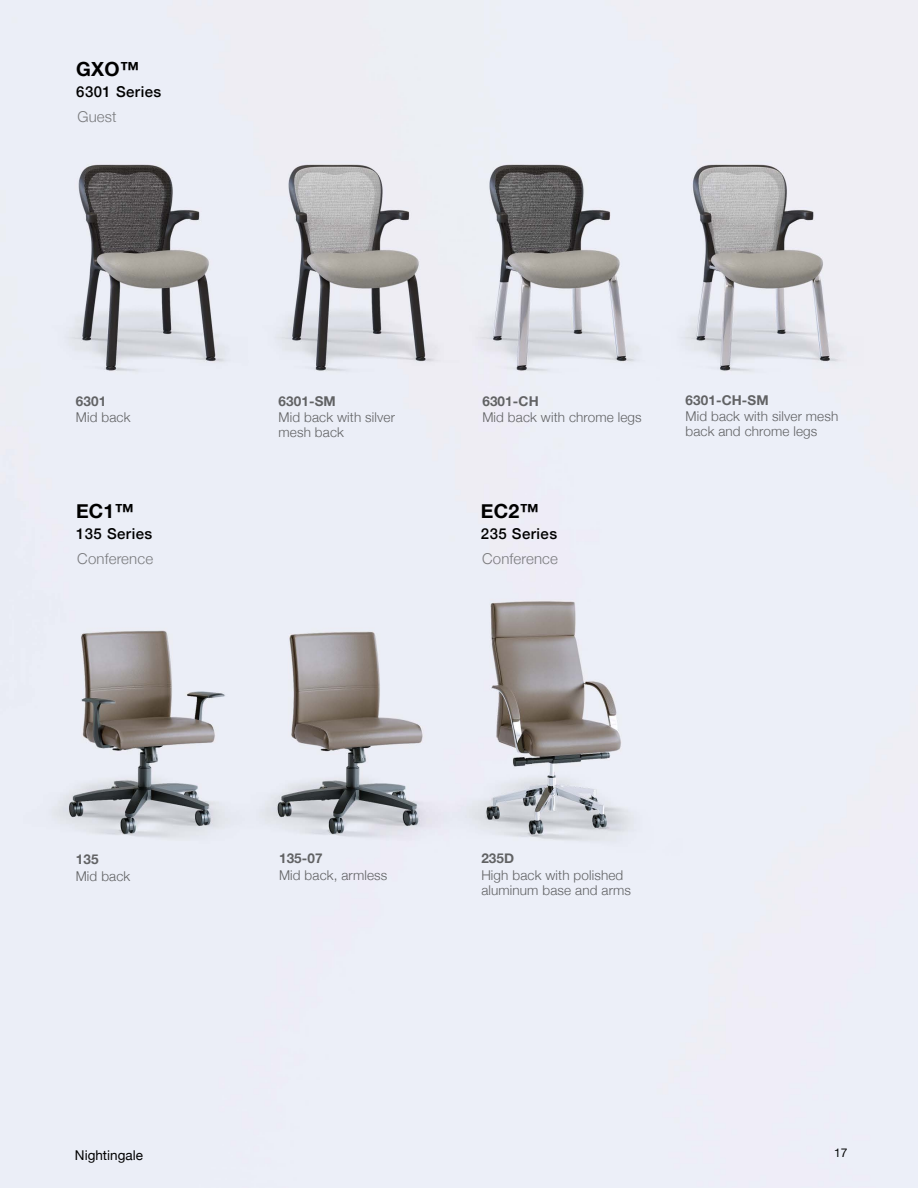
<style>
.page{position:relative;width:918px;height:1188px;background:#fff}
.page>*{position:absolute;margin:0;border:0;box-sizing:border-box;transform-origin:0 0}
.t1{font:700 19.5px "Helvetica Neue";letter-spacing:.01em;color:#000}
.t2{font:500 15px "Helvetica Neue";letter-spacing:.03em;color:#000}
.t3{font:300 15px "Helvetica Neue";letter-spacing:.01em;color:#797a7d}
.t4{font:300 13.5px/15px "Helvetica Neue";letter-spacing:.01em;color:#616264}
.t5{font:700 13.5px "Helvetica Neue";letter-spacing:.01em;color:#616264}
.t6{font:13.5px "Helvetica Neue";color:#000}
.t7{font:12px "Helvetica Neue";color:#000}
</style>
<div class="page">
<img style="left:0;top:0;width:918px;height:1188px">
<h1 class="t1" style="left:76px;top:54px;width:65px">GXO™</h1>
<p class="t2" style="left:76px;top:79px;width:87px">6301 Series</p>
<p class="t3" style="left:78px;top:104px;width:41px">Guest</p>
<p class="t5" style="left:76px;top:390px;width:32px">6301</p>
<p class="t4" style="left:76px;top:409px;width:56px">Mid back</p>
<h1 class="t1" style="left:76px;top:496px;width:60px">EC1™</h1>
<p class="t2" style="left:76px;top:521px;width:78px">135 Series</p>
<p class="t5" style="left:279px;top:390px;width:59px">6301-SM</p>
<p class="t4" style="left:279px;top:409px;width:118px">Mid back with silver mesh back</p>
<p class="t5" style="left:482px;top:390px;width:58px">6301-CH</p>
<p class="t4" style="left:482px;top:409px;width:161px">Mid back with chrome legs</p>
<h1 class="t1" style="left:481px;top:496px;width:60px">EC2™</h1>
<p class="t2" style="left:481px;top:521px;width:78px">235 Series</p>
<p class="t3" style="left:77px;top:546px;width:77px">Conference</p>
<p class="t3" style="left:482px;top:546px;width:77px">Conference</p>
<p class="t5" style="left:686px;top:390px;width:85px">6301-CH-SM</p>
<p class="t4" style="left:686px;top:408px;width:154px">Mid back with silver mesh back and chrome legs</p>
<p class="t5" style="left:76px;top:849px;width:24px">135</p>
<p class="t4" style="left:76px;top:867px;width:56px">Mid back</p>
<p class="t5" style="left:279px;top:848px;width:45px">135-07</p>
<p class="t4" style="left:279px;top:866px;width:110px">Mid back, armless</p>
<p class="t5" style="left:481px;top:848px;width:34px">235D</p>
<p class="t4" style="left:481px;top:866px;width:151px;line-height:15.8px">High back with polished aluminum base and arms</p>
<p class="t6" style="left:75px;top:1147px;width:69px">Nightingale</p>
<p class="t7" style="left:834px;top:1146px;width:15px">17</p>
</div>
